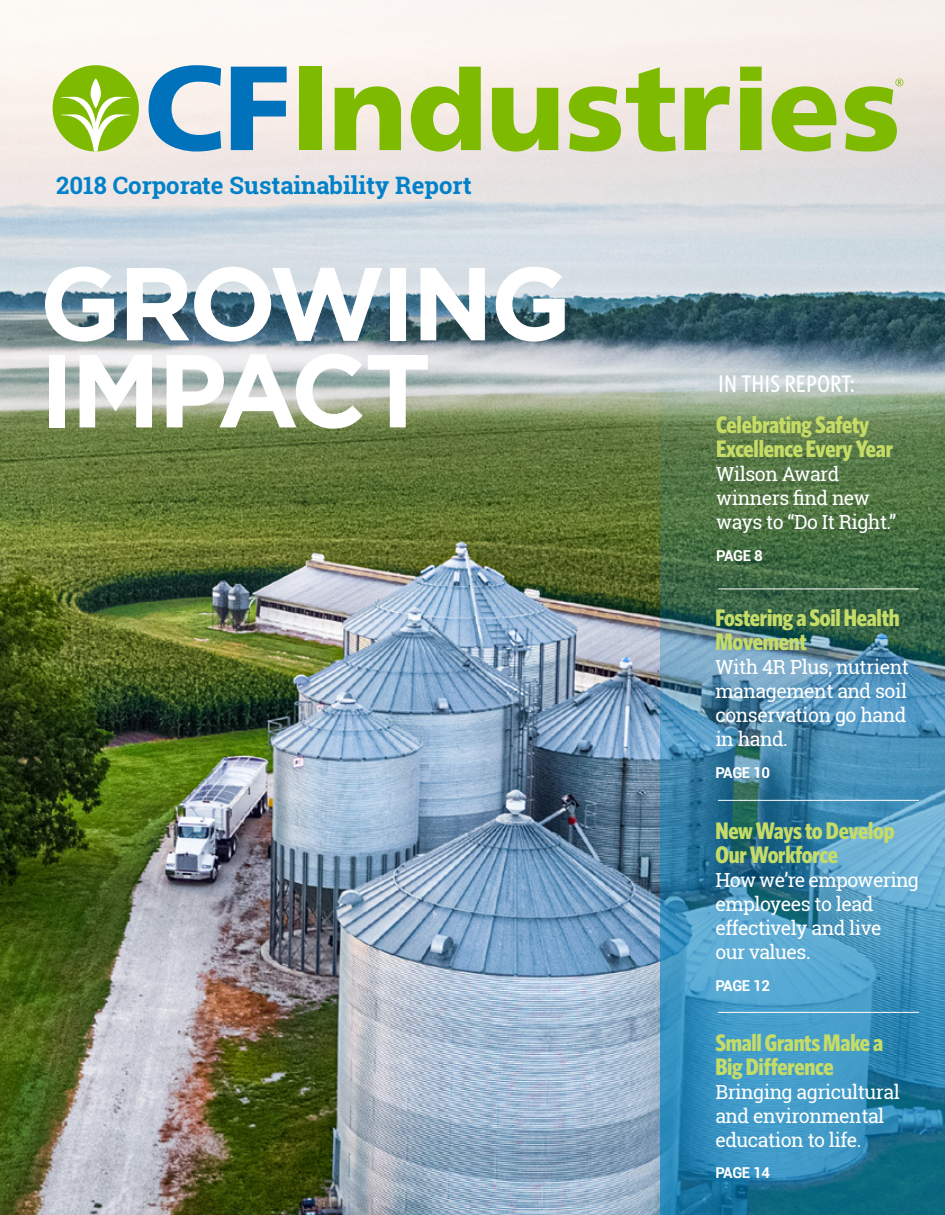
<style>
.page{position:relative;width:945px;height:1215px;background:#fff}
.page>*{position:absolute;margin:0;border:0;box-sizing:border-box;transform-origin:0 0}
.t1{font:700 103.5px/87px "Gotham";letter-spacing:-.035em;color:#fff}
.t2{font:700 24px/24px "Whitney Condensed";letter-spacing:-.01em;color:#c5dc67}
.t3{font:700 24px "Roboto Slab";color:#0081c9}
.t4{font:500 24px "Whitney Condensed";letter-spacing:.025em;color:#fff}
.t5{font:19.5px/24px "Roboto Slab";letter-spacing:-.025em;color:#fff}
.t6{font:700 15px "Roboto";letter-spacing:-.03em;color:#fff}
</style>
<div class="page">
<img style="left:0;top:280px;width:945px;height:935px">
<svg style="left:0;top:0;width:945px;height:280px"></svg>
<img style="left:660px;top:373px;width:285px;height:842px">
<svg style="left:149px;top:65px;width:72px;height:87px;background:#7cb0d2"></svg>
<svg style="left:231px;top:67px;width:56px;height:83px;background:#5ea0cc"></svg>
<div style="left:53px;top:65px;width:86px;height:87px;background:#7ebb00;border-radius:50%"></div>
<svg style="left:53px;top:78px;width:89px;height:74px"></svg>
<div style="left:299px;top:67px;width:23px;height:83px;background:#7ebb00"></div>
<svg style="left:335px;top:86px;width:66px;height:64px;background:#a1c843"></svg>
<svg style="left:411px;top:67px;width:70px;height:85px;background:#a9cd54"></svg>
<svg style="left:492px;top:88px;width:66px;height:64px;background:#a0c843"></svg>
<svg style="left:569px;top:67px;width:107px;height:85px;background:#b7d171"></svg>
<svg style="left:685px;top:86px;width:45px;height:64px;background:#aacb5a"></svg>
<svg style="left:740px;top:67px;width:22px;height:83px;background:#8abf17"></svg>
<svg style="left:772px;top:86px;width:64px;height:66px;background:#a3c84d"></svg>
<svg style="left:845px;top:78px;width:58px;height:74px;background:#b0cc67"></svg>
<hr style="left:718px;top:1012px;width:201px;height:1px;background:#fff">
<hr style="left:718px;top:800px;width:201px;height:1px;background:#fff">
<hr style="left:718px;top:589px;width:201px;height:1px;background:#fff">
<p class="t3" style="left:56px;top:168px;width:417px">2018 Corporate Sustainability Report</p>
<h1 class="t1" style="left:40px;top:260px;width:533px">GROWING<br>IMPACT</h1>
<p class="t4" style="left:719px;top:368px;width:137px">IN THIS REPORT:</p>
<p class="t2" style="left:716px;top:412px;width:178px">Celebrating Safety<br>Excellence Every Year</p>
<p class="t5" style="left:716px;top:462px;width:182px">Wilson Award winners find new ways to “Do It Right.”</p>
<p class="t6" style="left:716px;top:545px;width:48px">PAGE 8</p>
<p class="t2" style="left:715px;top:605px;width:186px">Fostering a Soil Health<br>Movement</p>
<p class="t5" style="left:715px;top:655px;width:195px">With 4R Plus, nutrient management and soil conservation go hand in hand.</p>
<p class="t6" style="left:715px;top:762px;width:56px">PAGE 10</p>
<p class="t2" style="left:715px;top:818px;width:181px">New Ways to Develop<br>Our Workforce</p>
<p class="t5" style="left:715px;top:868px;width:205px">How we’re empowering employees to lead effectively and live<br>our values.</p>
<p class="t6" style="left:715px;top:975px;width:56px">PAGE 12</p>
<p class="t2" style="left:715px;top:1029px;width:169px">Small Grants Make a<br>Big Difference</p>
<p class="t5" style="left:715px;top:1079px;width:186px">Bringing agricultural and environmental education to life.</p>
<p class="t6" style="left:715px;top:1162px;width:56px">PAGE 14</p>
</div>
